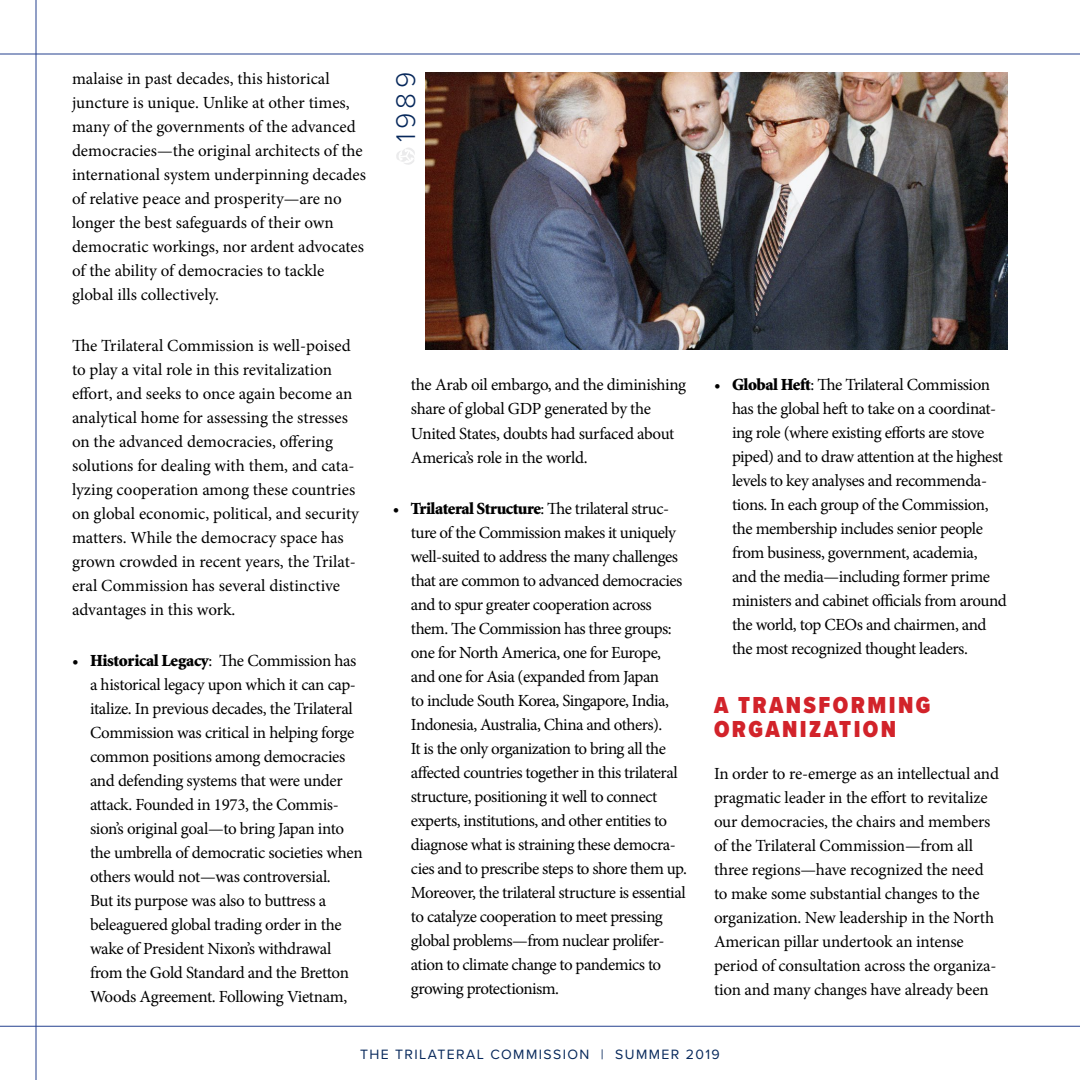
<style>
.page{position:relative;width:1080px;height:1080px;background:#fff}
.page>*{position:absolute;margin:0;border:0;box-sizing:border-box;transform-origin:0 0}
.t1{font:300 28px "Proxima Nova";color:#07285b}
.t2{font:900 24px/24px "Proxima Nova Cond";letter-spacing:.1em;color:#d2232a}
.t3{font:17px/24px "Minion Pro";letter-spacing:-.02em;color:#000}
.t4{font:17px/24px "Minion Pro";color:#000}
.t5{font:14px "Proxima Nova";letter-spacing:.1em;color:#07285b}
.s1{font-family:"Minion Std";font-weight:900}
</style>
<div class="page">
<hr style="left:36px;top:0;width:1px;height:1080px;background:#25408f">
<hr style="left:0;top:54px;width:1080px;height:1px;background:#25408f">
<hr style="left:0;top:1026px;width:1080px;height:1px;background:#25408f">
<img style="left:425px;top:72px;width:583px;height:278px">
<svg style="left:396px;top:148px;width:19px;height:17px"></svg>
<p class="t4" style="left:72px;top:67px;width:295px">malaise in past decades, this historical juncture is unique. Unlike at other times, many of the governments of the advanced democracies—the original architects of the international system underpinning decades of relative peace and prosperity—are no longer the best safeguards of their own democratic workings, nor ardent advocates of the ability of democracies to tackle global ills collectively.</p>
<p class="t4" style="left:72px;top:334px;width:289px">The Trilateral Commission is well-poised to play a vital role in this revitalization effort, and seeks to once again become an analytical home for assessing the stresses on the advanced democracies, offering solutions for dealing with them, and cata&shy;lyzing cooperation among these countries on global economic, political, and security matters. While the democracy space has grown crowded in recent years, the Trilat&shy;eral Commission has several distinctive advantages in this work.</p>
<p class="t3" style="left:90px;top:649px;width:274px;text-indent:-18px">• <span class="s1">Historical Legacy</span>: The Commission has a historical legacy upon which it can cap&shy;italize. In previous decades, the Trilateral Commission was critical in helping forge common positions among democracies and defending systems that were under attack. Founded in 1973, the Commis&shy;sion’s original goal—to bring Japan into the umbrella of democratic societies when others would not—was controversial.<br>But its purpose was also to buttress a beleaguered global trading order in the wake of President Nixon’s withdrawal from the Gold Standard and the Bretton Woods Agreement. Following Vietnam,</p>
<h1 class="t1" style="left:385px;top:142px;width:71px;rotate:-90deg">1989</h1>
<p class="t3" style="left:411px;top:373px;width:277px">the Arab oil embargo, and the diminishing share of global GDP generated by the United States, doubts had surfaced about America’s role in the world.</p>
<p class="t3" style="left:411px;top:496px;width:278px;text-indent:-18px">• <span class="s1">Trilateral Structure</span>: The trilateral struc&shy;ture of the Commission makes it uniquely well-suited to address the many challenges that are common to advanced democracies and to spur greater cooperation across them. The Commission has three groups: one for North America, one for Europe, and one for Asia (expanded from Japan<br>to include South Korea, Singapore, India, Indonesia, Australia, China and others).<br>It is the only organization to bring all the affected countries together in this trilateral structure, positioning it well to connect experts, institutions, and other entities to diagnose what is straining these democra&shy;cies and to prescribe steps to shore them up.<br>Moreover, the trilateral structure is essential to catalyze cooperation to meet pressing global problems—from nuclear prolifer&shy;ation to climate change to pandemics to growing protectionism.</p>
<p class="t3" style="left:732px;top:372px;width:276px;text-indent:-18px">• <span class="s1">Global Heft</span>: The Trilateral Commission has the global heft to take on a coordinat&shy;ing role (where existing efforts are stove piped) and to draw attention at the highest levels to key analyses and recommenda&shy;tions. In each group of the Commission, the membership includes senior people from business, government, academia,<br>and the media—including former prime ministers and cabinet officials from around the world, top CEOs and chairmen, and the most recognized thought leaders.</p>
<h2 class="t2" style="left:714px;top:693px;width:218px">A TRANSFORMING<br>ORGANIZATION</h2>
<p class="t3" style="left:714px;top:762px;width:287px">In order to re-emerge as an intellectual and pragmatic leader in the effort to revitalize our democracies, the chairs and members of the Trilateral Commission—from all three regions—have recognized the need to make some substantial changes to the organization. New leadership in the North American pillar undertook an intense period of consultation across the organiza&shy;tion and many changes have already been</p>
<p class="t5" style="left:360px;top:1044px;width:361px">THE TRILATERAL COMMISSION | SUMMER 2019</p>
</div>
